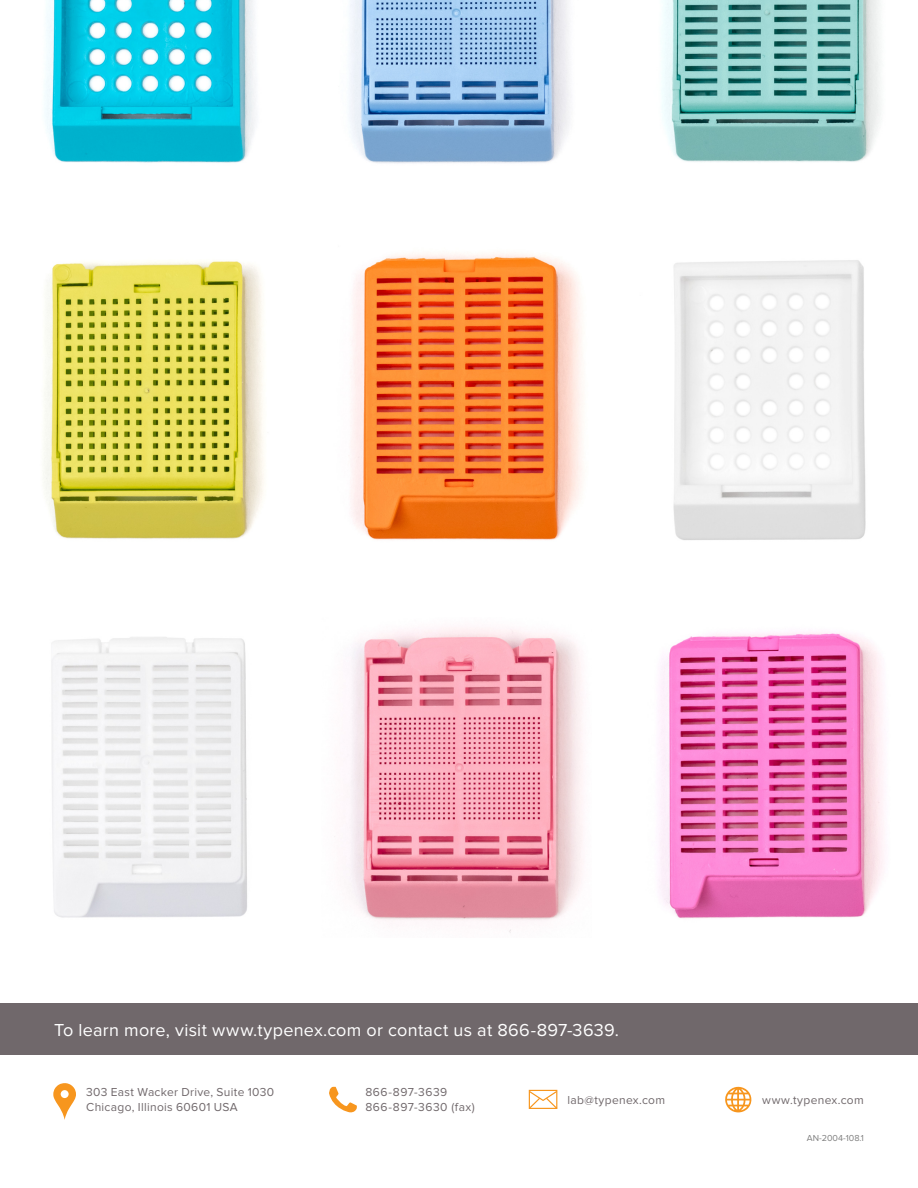
<style>
.page{position:relative;width:918px;height:1188px;background:#fff}
.page>*{position:absolute;margin:0;border:0;box-sizing:border-box;transform-origin:0 0}
.t1{font:18px "Proxima Nova";letter-spacing:.015em;color:#fff}
.t2{font:12px/14.4px "Proxima Nova";letter-spacing:.025em;color:#70686b}
.t3{font:12px/14.4px "Proxima Nova";letter-spacing:.045em;color:#70686b}
.t4{font:9px "Proxima Nova";color:#808080}
</style>
<div class="page">
<div style="left:0;top:1003px;width:918px;height:52px;background:#70686b"></div>
<svg style="left:53px;top:1083px;width:23px;height:37px"></svg>
<div style="left:61px;top:1090px;width:8px;height:8px;background:#fff;border-radius:50%"></div>
<svg style="left:329px;top:1087px;width:28px;height:26px"></svg>
<svg style="left:529px;top:1090px;width:28px;height:19px"></svg>
<svg style="left:725px;top:1086px;width:27px;height:26px"></svg>
<img style="left:44px;top:0;width:211px;height:163px">
<img style="left:349px;top:0;width:221px;height:163px">
<img style="left:43px;top:261px;width:221px;height:278px">
<img style="left:673px;top:260px;width:193px;height:280px">
<img style="left:351px;top:254px;width:232px;height:286px">
<img style="left:334px;top:627px;width:249px;height:306px">
<img style="left:658px;top:631px;width:227px;height:288px">
<img style="left:51px;top:637px;width:196px;height:281px">
<img style="left:661px;top:0;width:220px;height:162px">
<h1 class="t1" style="left:54px;top:1020px;width:566px">To learn more, visit www.typenex.com or contact us at 866-897-3639.</h1>
<p class="t2" style="left:86px;top:1085px;width:189px">303 East Wacker Drive, Suite 1030<br>Chicago, Illinois 60601 USA</p>
<p class="t3" style="left:365px;top:1085px;width:111px">866-897-3639<br>866-897-3630 (fax)</p>
<p class="t2" style="left:567px;top:1093px;width:99px">lab@typenex.com</p>
<p class="t2" style="left:762px;top:1093px;width:103px">www.typenex.com</p>
<p class="t4" style="left:807px;top:1133px;width:59px">AN-2004-108.1</p>
</div>
